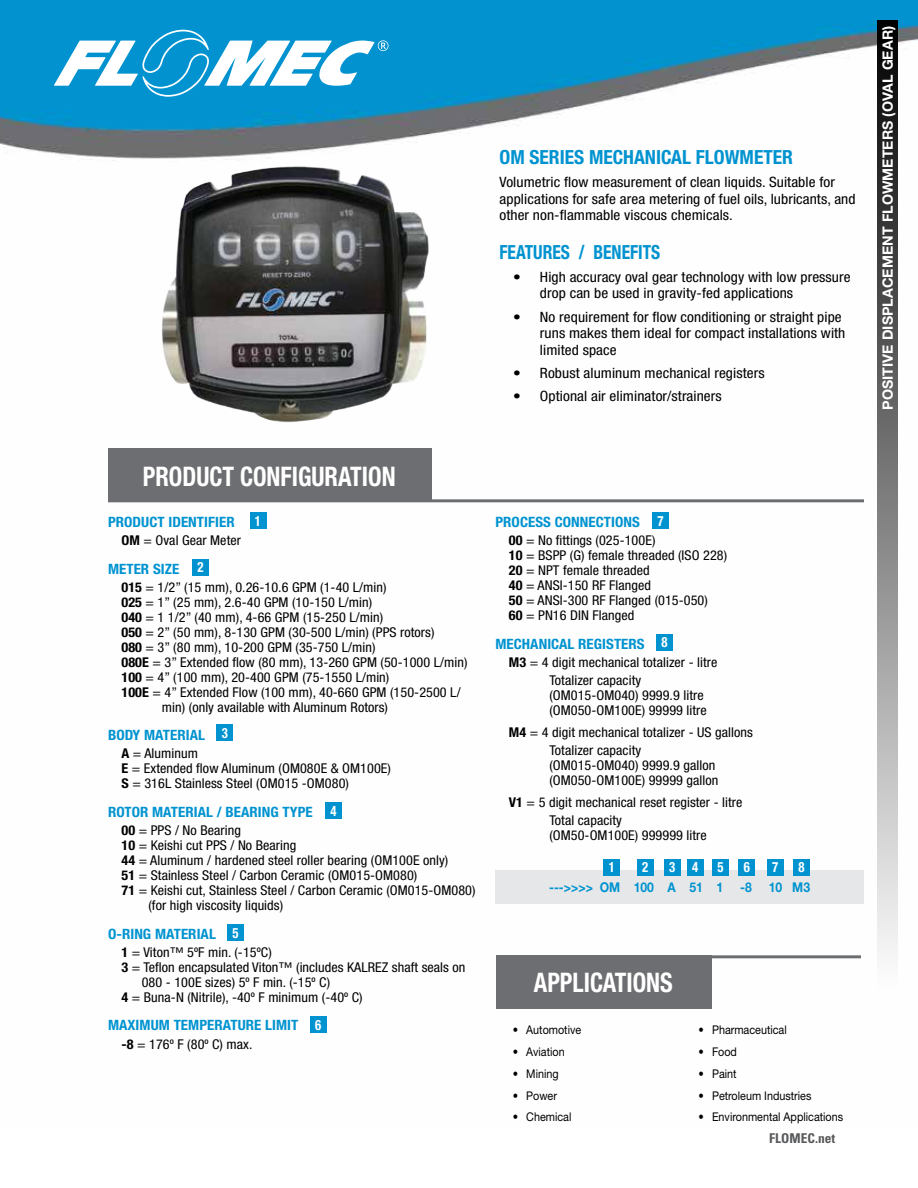
<style>
.page{position:relative;width:918px;height:1188px;background:#fff}
.page>*{position:absolute;margin:0;border:0;box-sizing:border-box;transform-origin:0 0}
.t1{font:700 condensed 27px "Helvetica Neue LT Std";color:#fff;scale:.9 1}
.t2{font:700 condensed 19.5px "Helvetica Neue LT Std";color:#0093d0}
.t3{font:700 condensed 19.5px "Helvetica Neue LT Std";color:#0093d0;scale:.9 1}
.t4{font:condensed 14.25px/16.5px "Helvetica Neue LT Std";letter-spacing:.005em;color:#000;scale:1.08 1}
.t5{font:700 condensed 14.25px "Helvetica Neue LT Std";letter-spacing:.005em;color:#0093d0;scale:1.05 1}
.t6{font:700 14.25px "Helvetica Neue LT Std";letter-spacing:.005em;color:#fff}
.t7{font:700 condensed 14.1px "Helvetica Neue LT Std";color:#fff;scale:.9 1}
.t8{font:condensed 13.5px/15px "Helvetica Neue LT Std";letter-spacing:.005em;color:#000;scale:1.05 1}
.t9{font:700 13.5px "Helvetica Neue LT Std";color:#0093d0;scale:.9 1}
.t10{font:700 condensed 13.5px "Univers LT Std";color:#58595b}
.t11{font:12px "Helvetica Neue LT Std";color:#000;scale:.9 1}
.s1{font-weight:700}
</style>
<div class="page">
<img style="left:0;top:0;width:918px;height:1033px">
<svg style="left:54px;top:30px;width:335px;height:67px"></svg>
<hr style="left:107px;top:498px;width:324px;height:4px;background:#fff">
<div style="left:108px;top:448px;width:324px;height:54px;background:#6d6e71"></div>
<div style="left:192px;top:559px;width:16px;height:16px;background:#0093d0"></div>
<div style="left:250px;top:513px;width:16px;height:16px;background:#0093d0"></div>
<div style="left:217px;top:725px;width:16px;height:16px;background:#0093d0"></div>
<div style="left:326px;top:803px;width:16px;height:16px;background:#0093d0"></div>
<div style="left:228px;top:925px;width:16px;height:16px;background:#0093d0"></div>
<div style="left:310px;top:1017px;width:16px;height:16px;background:#0093d0"></div>
<div style="left:653px;top:513px;width:16px;height:16px;background:#0093d0"></div>
<hr style="left:108px;top:499px;width:756px;height:3px;background:#6d6e71">
<div style="left:656px;top:634px;width:17px;height:16px;background:#0093d0"></div>
<hr style="left:499px;top:955px;width:362px;height:3px;background:#6d6e71">
<div style="left:496px;top:955px;width:216px;height:54px;background:#6d6e71"></div>
<img style="left:108px;top:162px;width:356px;height:263px">
<div style="left:496px;top:871px;width:368px;height:33px;background:#e6e7e8"></div>
<div style="left:604px;top:859px;width:16px;height:16px;background:#0093d0"></div>
<div style="left:637px;top:859px;width:16px;height:16px;background:#0093d0"></div>
<div style="left:664px;top:859px;width:16px;height:16px;background:#0093d0"></div>
<div style="left:687px;top:859px;width:16px;height:16px;background:#0093d0"></div>
<div style="left:713px;top:859px;width:16px;height:16px;background:#0093d0"></div>
<div style="left:739px;top:859px;width:16px;height:16px;background:#0093d0"></div>
<div style="left:767px;top:859px;width:16px;height:16px;background:#0093d0"></div>
<div style="left:794px;top:859px;width:16px;height:16px;background:#0093d0"></div>
<div style="left:878px;top:20px;width:20px;height:972px;background:linear-gradient(to bottom,#000101,#fefefe)"></div>
<h2 class="t2" style="left:500px;top:145px;width:295px">OM SERIES MECHANICAL FLOWMETER</h2>
<p class="t4" style="left:500px;top:174px;width:331px">Volumetric flow measurement of clean liquids. Suitable for applications for safe area metering of fuel oils, lubricants, and other non-flammable viscous chemicals.</p>
<h2 class="t3" style="left:500px;top:240px;width:180px">FEATURES / BENEFITS</h2>
<p class="t4" style="left:540px;top:269px;width:289px;text-indent:-27px">• High accuracy oval gear technology with low pressure drop can be used in gravity-fed applications</p>
<p class="t4" style="left:540px;top:308px;width:284px;text-indent:-27px">• No requirement for flow conditioning or straight pipe runs makes them ideal for compact installations with limited space</p>
<p class="t4" style="left:513px;top:365px;width:234px">• Robust aluminum mechanical registers</p>
<p class="t4" style="left:513px;top:388px;width:195px">• Optional air eliminator/strainers</p>
<h1 class="t1" style="left:143px;top:460px;width:282px">PRODUCT CONFIGURATION</h1>
<p class="t7" style="left:255px;top:512px;width:8px">1</p>
<p class="t5" style="left:108px;top:513px;width:122px">PRODUCT IDENTIFIER</p>
<p class="t8" style="left:122px;top:533px;width:115px"><span class="s1">OM</span> = Oval Gear Meter</p>
<p class="t5" style="left:108px;top:560px;width:69px">METER SIZE</p>
<p class="t8" style="left:122px;top:579px;width:254px"><span class="s1">015</span> = 1/2” (15 mm), 0.26-10.6 GPM (1-40 L/min)</p>
<p class="t8" style="left:122px;top:594px;width:240px"><span class="s1">025</span> = 1” (25 mm), 2.6-40 GPM (10-150 L/min)</p>
<p class="t8" style="left:122px;top:609px;width:251px"><span class="s1">040</span> = 1 1/2” (40 mm), 4-66 GPM (15-250 L/min)</p>
<p class="t8" style="left:122px;top:624px;width:300px"><span class="s1">050</span> = 2” (50 mm), 8-130 GPM (30-500 L/min) (PPS rotors)</p>
<p class="t8" style="left:122px;top:639px;width:244px"><span class="s1">080</span> = 3” (80 mm), 10-200 GPM (35-750 L/min)</p>
<p class="t8" style="left:122px;top:654px;width:331px"><span class="s1">080E</span> = 3” Extended flow (80 mm), 13-260 GPM (50-1000 L/min)</p>
<p class="t8" style="left:122px;top:669px;width:257px"><span class="s1">100</span> = 4” (100 mm), 20-400 GPM (75-1550 L/min)</p>
<p class="t8" style="left:122px;top:684px;width:324px"><span class="s1">100E</span> = 4” Extended Flow (100 mm), 40-660 GPM (150-2500 L/</p>
<p class="t8" style="left:162px;top:699px;width:217px">min) (only available with Aluminum Rotors)</p>
<p class="t5" style="left:108px;top:727px;width:94px">BODY MATERIAL</p>
<p class="t8" style="left:122px;top:746px;width:258px"><span class="s1">A</span> = Aluminum<br><span class="s1">E</span> = Extended flow Aluminum (OM080E &amp; OM100E)<br><span class="s1">S</span> = 316L Stainless Steel (OM015 -OM080)</p>
<p class="t5" style="left:108px;top:803px;width:196px">ROTOR MATERIAL / BEARING TYPE</p>
<p class="t8" style="left:122px;top:823px;width:115px"><span class="s1">00</span> = PPS / No Bearing</p>
<p class="t8" style="left:122px;top:838px;width:168px"><span class="s1">10</span> = Keishi cut PPS / No Bearing</p>
<p class="t8" style="left:122px;top:853px;width:313px"><span class="s1">44</span> = Aluminum / hardened steel roller bearing (OM100E only)</p>
<p class="t8" style="left:122px;top:868px;width:283px"><span class="s1">51</span> = Stainless Steel / Carbon Ceramic (OM015-OM080)</p>
<p class="t8" style="left:122px;top:883px;width:339px"><span class="s1">71</span> = Keishi cut, Stainless Steel / Carbon Ceramic (OM015-OM080)</p>
<p class="t8" style="left:149px;top:898px;width:130px">(for high viscosity liquids)</p>
<p class="t5" style="left:108px;top:925px;width:104px">O-RING MATERIAL</p>
<p class="t8" style="left:122px;top:945px;width:145px"><span class="s1">1</span> = Viton™ 5ºF min. (-15ºC)</p>
<p class="t8" style="left:122px;top:960px;width:329px"><span class="s1">3</span> = Teflon encapsulated Viton™ (includes KALREZ shaft seals on</p>
<p class="t8" style="left:142px;top:975px;width:181px">080 - 100E sizes) 5º F min. (-15º C)</p>
<p class="t8" style="left:122px;top:990px;width:231px"><span class="s1">4</span> = Buna-N (Nitrile), -40º F minimum (-40º C)</p>
<p class="t5" style="left:108px;top:1017px;width:183px">MAXIMUM TEMPERATURE LIMIT</p>
<p class="t8" style="left:122px;top:1036px;width:126px"><span class="s1">-8</span> = 176º F (80º C) max.</p>
<p class="t7" style="left:197px;top:559px;width:8px">2</p>
<p class="t7" style="left:222px;top:724px;width:8px">3</p>
<p class="t7" style="left:331px;top:802px;width:8px">4</p>
<p class="t7" style="left:232px;top:924px;width:8px">5</p>
<p class="t7" style="left:315px;top:1016px;width:8px">6</p>
<p class="t7" style="left:658px;top:512px;width:8px">7</p>
<p class="t5" style="left:495px;top:513px;width:139px">PROCESS CONNECTIONS</p>
<p class="t8" style="left:509px;top:533px;width:209px"><span class="s1">00</span> = No fittings (025-100E)<br><span class="s1">10</span> = BSPP (G) female threaded (ISO 228)<br><span class="s1">20</span> = NPT female threaded<br><span class="s1">40</span> = ANSI-150 RF Flanged<br><span class="s1">50</span> = ANSI-300 RF Flanged (015-050)<br><span class="s1">60</span> = PN16 DIN Flanged</p>
<p class="t5" style="left:495px;top:635px;width:144px">MECHANICAL REGISTERS</p>
<p class="t8" style="left:549px;top:653px;width:162px;line-height:18.3px;text-indent:-40px"><span class="s1">M3</span> = 4 digit mechanical totalizer - litre<br>Totalizer capacity</p>
<p class="t8" style="left:549px;top:688px;width:151px">(OM015-OM040) 9999.9 litre (OM050-OM100E) 99999 litre</p>
<p class="t8" style="left:549px;top:723px;width:195px;line-height:18.3px;text-indent:-40px"><span class="s1">M4</span> = 4 digit mechanical totalizer - US gallons<br>Totalizer capacity</p>
<p class="t8" style="left:549px;top:758px;width:163px">(OM015-OM040) 9999.9 gallon (OM050-OM100E) 99999 gallon</p>
<p class="t8" style="left:549px;top:793px;width:185px;line-height:18.3px;text-indent:-40px"><span class="s1">V1</span> = 5 digit mechanical reset register - litre<br>Total capacity</p>
<p class="t8" style="left:549px;top:828px;width:151px">(OM50-OM100E) 999999 litre</p>
<p class="t7" style="left:661px;top:634px;width:8px">8</p>
<p class="t7" style="left:609px;top:859px;width:8px">1</p>
<p class="t7" style="left:642px;top:859px;width:8px">2</p>
<p class="t7" style="left:669px;top:859px;width:34px">3 4</p>
<p class="t7" style="left:718px;top:859px;width:8px">5</p>
<p class="t7" style="left:744px;top:859px;width:8px">6</p>
<p class="t7" style="left:772px;top:859px;width:8px">7</p>
<p class="t7" style="left:798px;top:859px;width:8px">8</p>
<p class="t9" style="left:549px;top:879px;width:195px">---&gt;&gt;&gt;&gt; OM 100 A 51 1</p>
<p class="t9" style="left:740px;top:879px;width:15px">-8</p>
<p class="t9" style="left:769px;top:879px;width:48px">10 M3</p>
<h1 class="t1" style="left:534px;top:966px;width:156px">APPLICATIONS</h1>
<p class="t11" style="left:513px;top:1023px;width:78px">• Automotive</p>
<p class="t11" style="left:513px;top:1045px;width:59px">• Aviation</p>
<p class="t11" style="left:513px;top:1066px;width:53px">• Mining</p>
<p class="t11" style="left:513px;top:1088px;width:51px">• Power</p>
<p class="t11" style="left:513px;top:1110px;width:67px">• Chemical</p>
<p class="t11" style="left:699px;top:1023px;width:100px">• Pharmaceutical</p>
<p class="t11" style="left:699px;top:1045px;width:44px">• Food</p>
<p class="t11" style="left:699px;top:1066px;width:44px">• Paint</p>
<p class="t11" style="left:699px;top:1088px;width:127px">• Petroleum Industries</p>
<p class="t11" style="left:699px;top:1110px;width:162px">• Environmental Applications</p>
<p class="t10" style="left:769px;top:1130px;width:67px">FLOMEC.net</p>
<p class="t6" style="left:879px;top:410px;width:386px;rotate:-90deg">POSITIVE DISPLACEMENT FLOWMETERS (OVAL GEAR)</p>
</div>
